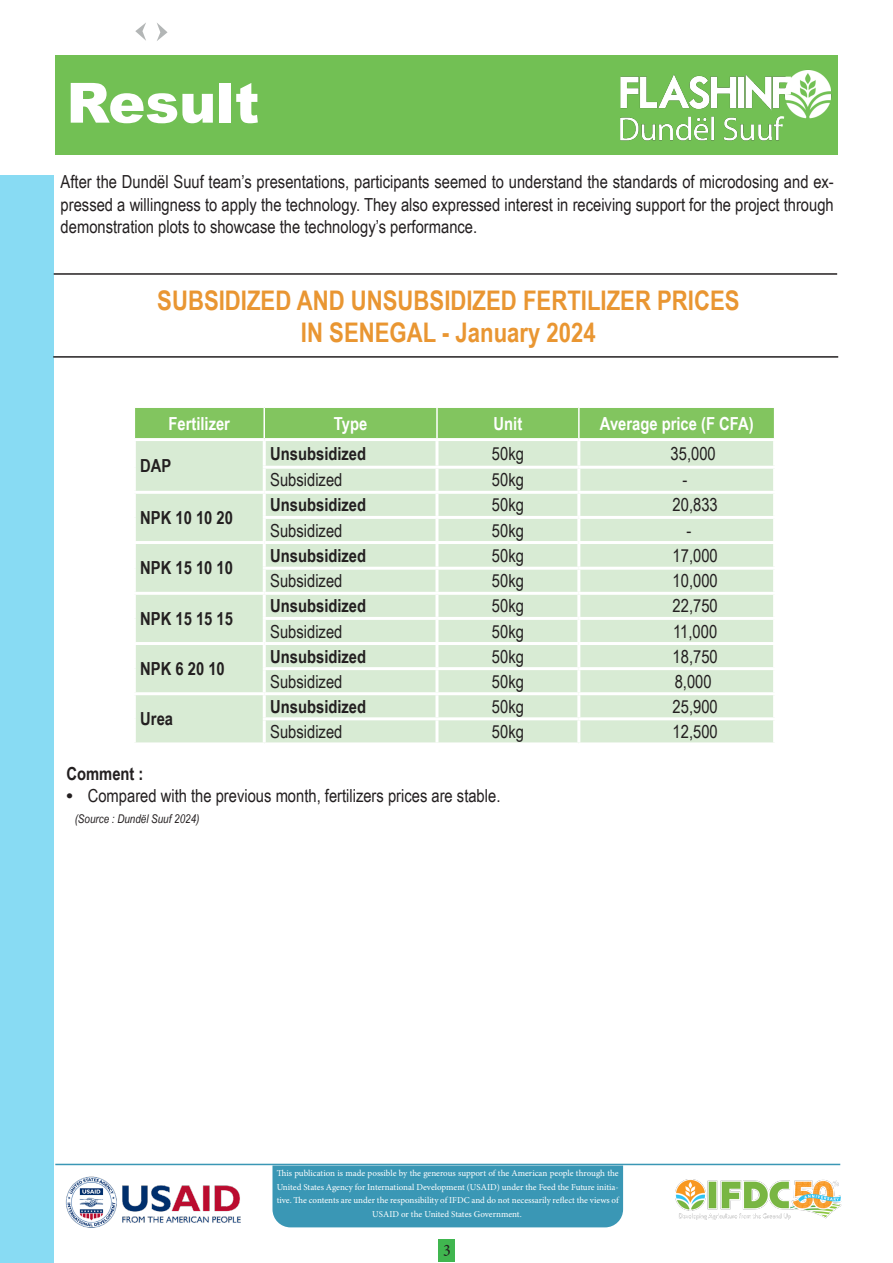
<style>
.page{position:relative;width:893px;height:1263px;background:#fff}
.page>*{position:absolute;margin:0;border:0;box-sizing:border-box;transform-origin:0 0}
.t1{font:900 55.5px "Arial";color:#fff}
.t2{font:700 27px "Arial Narrow";color:#e99632}
.t3{font:18px/22.5px "Arial Narrow";color:#231f20;text-align:justify}
.t4{font:700 18px "Arial Narrow";color:#231f20}
.t5{font:700 18px "Arial Narrow";color:#fff}
.t6{font:18px "Minion Pro";color:#231f20}
.t7{font:italic 12px "Arial Narrow";color:#231f20}
.t8{font:9px/13.5px "Minion Pro";color:#fff;text-align:center}
.s1{font-family:"Arial";font-weight:700}
</style>
<div class="page">
<svg style="left:135px;top:23px;width:11px;height:18px"></svg>
<svg style="left:157px;top:23px;width:11px;height:18px"></svg>
<div style="left:56px;top:55px;width:782px;height:99px;background:#72c054"></div>
<img style="left:620px;top:70px;width:212px;height:71px">
<div style="left:439px;top:1239px;width:16px;height:23px;background:#40b64f"></div>
<div style="left:0;top:175px;width:54px;height:1088px;background:#88dbf3"></div>
<hr style="left:55px;top:1164px;width:785px;height:1px;background:#3a97b5">
<div style="left:272px;top:1165px;width:351px;height:62px;background:#3a97b5"></div>
<img style="left:55px;top:1163px;width:190px;height:65px">
<img style="left:676px;top:1179px;width:166px;height:41px">
<div style="left:135px;top:408px;width:639px;height:30px;background:#82c55f"></div>
<div style="left:136px;top:441px;width:441px;height:301px;background:#d8ebd4"></div>
<div style="left:266px;top:441px;width:169px;height:301px;background:#d8ebd4"></div>
<div style="left:580px;top:441px;width:193px;height:301px;background:#d8ebd4"></div>
<hr style="left:263px;top:408px;width:2px;height:30px;background:#fff">
<hr style="left:436px;top:408px;width:2px;height:30px;background:#fff">
<hr style="left:578px;top:408px;width:2px;height:30px;background:#fff">
<hr style="left:263px;top:441px;width:3px;height:25px;background:#fff">
<hr style="left:435px;top:441px;width:3px;height:25px;background:#fff">
<hr style="left:263px;top:466px;width:174px;height:3px;background:#fff">
<hr style="left:263px;top:469px;width:3px;height:22px;background:#fff">
<hr style="left:437px;top:466px;width:142px;height:3px;background:#fff">
<hr style="left:435px;top:469px;width:3px;height:22px;background:#fff">
<hr style="left:579px;top:466px;width:197px;height:3px;background:#fff">
<hr style="left:133px;top:491px;width:131px;height:3px;background:#fff">
<hr style="left:264px;top:491px;width:173px;height:3px;background:#fff">
<hr style="left:263px;top:494px;width:3px;height:22px;background:#fff">
<hr style="left:437px;top:491px;width:142px;height:3px;background:#fff">
<hr style="left:435px;top:494px;width:3px;height:22px;background:#fff">
<hr style="left:579px;top:491px;width:197px;height:3px;background:#fff">
<hr style="left:263px;top:516px;width:174px;height:3px;background:#fff">
<hr style="left:263px;top:519px;width:3px;height:22px;background:#fff">
<hr style="left:437px;top:516px;width:142px;height:3px;background:#fff">
<hr style="left:435px;top:519px;width:3px;height:22px;background:#fff">
<hr style="left:579px;top:516px;width:197px;height:3px;background:#fff">
<hr style="left:133px;top:541px;width:131px;height:3px;background:#fff">
<hr style="left:264px;top:541px;width:173px;height:3px;background:#fff">
<hr style="left:263px;top:544px;width:3px;height:23px;background:#fff">
<hr style="left:437px;top:541px;width:142px;height:3px;background:#fff">
<hr style="left:435px;top:544px;width:3px;height:23px;background:#fff">
<hr style="left:579px;top:541px;width:197px;height:3px;background:#fff">
<hr style="left:263px;top:567px;width:174px;height:3px;background:#fff">
<hr style="left:263px;top:570px;width:3px;height:22px;background:#fff">
<hr style="left:437px;top:567px;width:142px;height:3px;background:#fff">
<hr style="left:435px;top:570px;width:3px;height:22px;background:#fff">
<hr style="left:579px;top:567px;width:197px;height:3px;background:#fff">
<hr style="left:133px;top:592px;width:131px;height:3px;background:#fff">
<hr style="left:264px;top:592px;width:173px;height:3px;background:#fff">
<hr style="left:263px;top:595px;width:3px;height:22px;background:#fff">
<hr style="left:437px;top:592px;width:142px;height:3px;background:#fff">
<hr style="left:435px;top:595px;width:3px;height:22px;background:#fff">
<hr style="left:579px;top:592px;width:197px;height:3px;background:#fff">
<hr style="left:263px;top:617px;width:174px;height:3px;background:#fff">
<hr style="left:263px;top:620px;width:3px;height:22px;background:#fff">
<hr style="left:437px;top:617px;width:142px;height:3px;background:#fff">
<hr style="left:435px;top:620px;width:3px;height:22px;background:#fff">
<hr style="left:579px;top:617px;width:197px;height:3px;background:#fff">
<hr style="left:133px;top:642px;width:131px;height:3px;background:#fff">
<hr style="left:264px;top:642px;width:173px;height:3px;background:#fff">
<hr style="left:263px;top:645px;width:3px;height:22px;background:#fff">
<hr style="left:437px;top:642px;width:142px;height:3px;background:#fff">
<hr style="left:435px;top:645px;width:3px;height:22px;background:#fff">
<hr style="left:579px;top:642px;width:197px;height:3px;background:#fff">
<hr style="left:263px;top:667px;width:174px;height:3px;background:#fff">
<hr style="left:263px;top:670px;width:3px;height:22px;background:#fff">
<hr style="left:437px;top:667px;width:142px;height:3px;background:#fff">
<hr style="left:435px;top:670px;width:3px;height:22px;background:#fff">
<hr style="left:579px;top:667px;width:197px;height:3px;background:#fff">
<hr style="left:133px;top:692px;width:131px;height:3px;background:#fff">
<hr style="left:264px;top:692px;width:173px;height:3px;background:#fff">
<hr style="left:263px;top:695px;width:3px;height:22px;background:#fff">
<hr style="left:437px;top:692px;width:142px;height:3px;background:#fff">
<hr style="left:435px;top:695px;width:3px;height:22px;background:#fff">
<hr style="left:579px;top:692px;width:197px;height:3px;background:#fff">
<hr style="left:263px;top:717px;width:174px;height:3px;background:#fff">
<hr style="left:263px;top:720px;width:3px;height:22px;background:#fff">
<hr style="left:437px;top:717px;width:142px;height:3px;background:#fff">
<hr style="left:435px;top:720px;width:3px;height:22px;background:#fff">
<hr style="left:579px;top:717px;width:197px;height:3px;background:#fff">
<hr style="left:54px;top:273px;width:783px;height:2px;background:#231f20">
<hr style="left:53px;top:356px;width:785px;height:2px;background:#231f20">
<p class="t1" style="left:66px;top:63px;width:194px">Result</p>
<p class="t3" style="left:61px;top:170px;width:775px">After the Dundël Suuf team’s presentations, participants seemed to understand the standards of microdosing and ex&shy;pressed a willingness to apply the technology. They also expressed interest in receiving support for the project through demonstration plots to showcase the technology’s performance.</p>
<p class="t2" style="left:157px;top:280px;width:584px">SUBSIDIZED AND UNSUBSIDIZED FERTILIZER PRICES</p>
<p class="t2" style="left:301px;top:312px;width:296px">IN SENEGAL - January 2024</p>
<p class="t5" style="left:169px;top:410px;width:63px">Fertilizer</p>
<p class="t5" style="left:334px;top:410px;width:35px">Type</p>
<p class="t5" style="left:494px;top:410px;width:30px">Unit</p>
<p class="t5" style="left:600px;top:410px;width:155px">Average price (F CFA)</p>
<p class="t4" style="left:140px;top:452px;width:33px">DAP</p>
<p class="t4" style="left:270px;top:440px;width:97px">Unsubsidized</p>
<p class="t3" style="left:492px;top:442px;width:34px">50kg</p>
<p class="t3" style="left:671px;top:442px;width:47px">35,000</p>
<p class="t3" style="left:270px;top:468px;width:74px">Subsidized</p>
<p class="t3" style="left:492px;top:468px;width:34px">50kg</p>
<p class="t3" style="left:682px;top:468px;width:6px">-</p>
<p class="t4" style="left:140px;top:504px;width:94px">NPK 10 10 20</p>
<p class="t4" style="left:140px;top:554px;width:94px">NPK 15 10 10</p>
<p class="t4" style="left:140px;top:605px;width:94px">NPK 15 15 15</p>
<p class="t4" style="left:140px;top:655px;width:86px">NPK 6 20 10</p>
<p class="t4" style="left:140px;top:705px;width:34px">Urea</p>
<p class="t4" style="left:270px;top:491px;width:97px">Unsubsidized</p>
<p class="t3" style="left:492px;top:493px;width:34px">50kg</p>
<p class="t3" style="left:673px;top:493px;width:47px">20,833</p>
<p class="t3" style="left:270px;top:518px;width:74px">Subsidized</p>
<p class="t3" style="left:492px;top:518px;width:34px">50kg</p>
<p class="t3" style="left:687px;top:518px;width:6px">-</p>
<p class="t4" style="left:270px;top:542px;width:97px">Unsubsidized</p>
<p class="t3" style="left:492px;top:544px;width:34px">50kg</p>
<p class="t3" style="left:673px;top:544px;width:47px">17,000</p>
<p class="t3" style="left:270px;top:569px;width:74px">Subsidized</p>
<p class="t3" style="left:492px;top:569px;width:34px">50kg</p>
<p class="t3" style="left:673px;top:569px;width:47px">10,000</p>
<p class="t4" style="left:270px;top:592px;width:97px">Unsubsidized</p>
<p class="t3" style="left:492px;top:594px;width:34px">50kg</p>
<p class="t3" style="left:673px;top:594px;width:47px">22,750</p>
<p class="t3" style="left:270px;top:619px;width:74px">Subsidized</p>
<p class="t3" style="left:492px;top:619px;width:34px">50kg</p>
<p class="t3" style="left:673px;top:619px;width:46px">11,000</p>
<p class="t4" style="left:270px;top:643px;width:97px">Unsubsidized</p>
<p class="t3" style="left:492px;top:644px;width:34px">50kg</p>
<p class="t3" style="left:673px;top:644px;width:47px">18,750</p>
<p class="t3" style="left:270px;top:669px;width:74px">Subsidized</p>
<p class="t3" style="left:492px;top:669px;width:34px">50kg</p>
<p class="t3" style="left:675px;top:669px;width:38px">8,000</p>
<p class="t4" style="left:270px;top:693px;width:97px">Unsubsidized</p>
<p class="t3" style="left:492px;top:694px;width:34px">50kg</p>
<p class="t3" style="left:673px;top:694px;width:47px">25,900</p>
<p class="t3" style="left:270px;top:720px;width:74px">Subsidized</p>
<p class="t3" style="left:492px;top:720px;width:34px">50kg</p>
<p class="t3" style="left:673px;top:720px;width:47px">12,500</p>
<p class="t4" style="left:66px;top:760px;width:79px">Comment :</p>
<p class="t3" style="left:66px;top:783px;width:435px"><span class="s1">•</span> Compared with the previous month, fertilizers prices are stable.</p>
<p class="t7" style="left:75px;top:811px;width:126px">(Source : Dundël Suuf 2024)</p>
<p class="t8" style="left:277px;top:1167px;width:344px">This publication is made possible by the generous support of the American people through the United States Agency for International Development (USAID) under the Feed the Future initia&shy;tive. The contents are under the responsibility of IFDC and do not necessarily reflect the views of USAID or the United States Government.</p>
<p class="t6" style="left:443px;top:1235px;width:10px">3</p>
</div>
